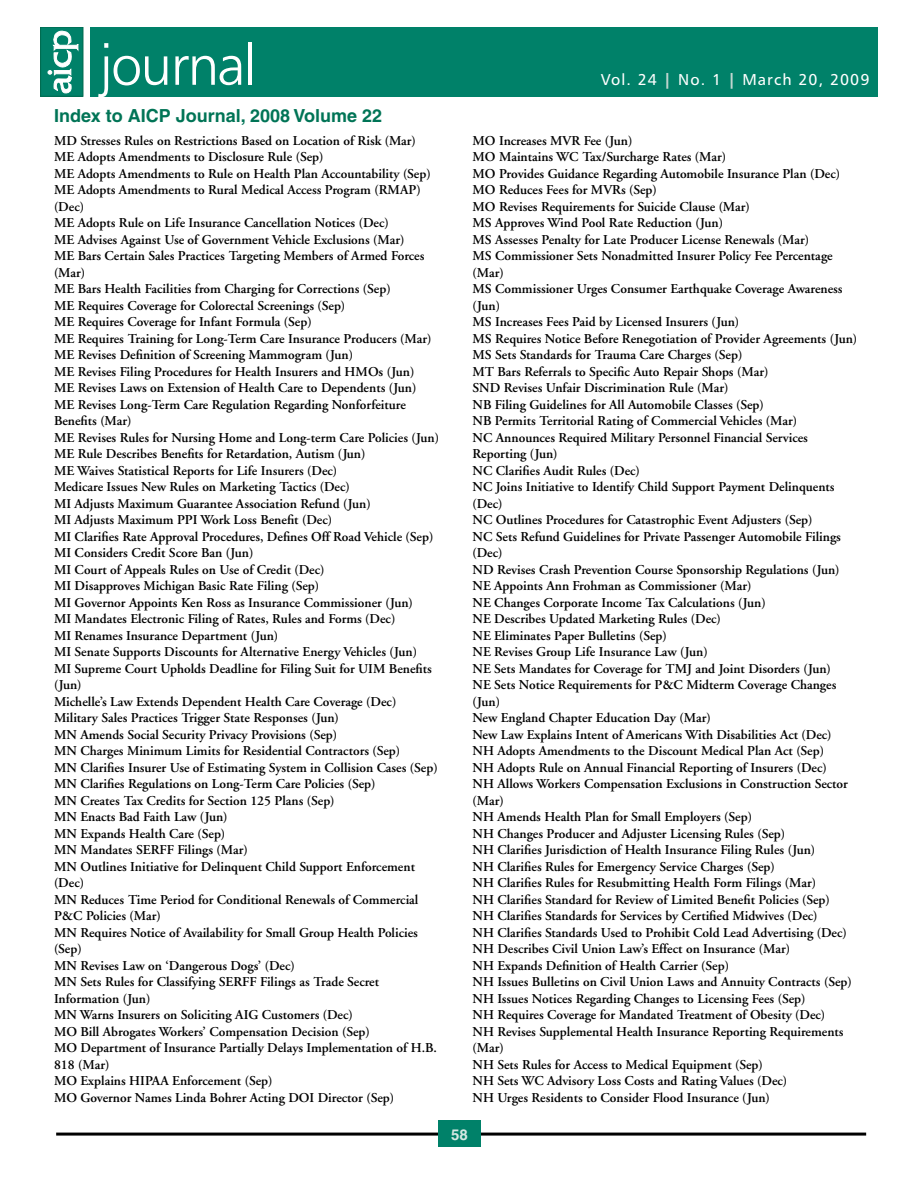
<style>
.page{position:relative;width:918px;height:1188px;background:#fff}
.page>*{position:absolute;margin:0;border:0;box-sizing:border-box;transform-origin:0 0}
.t1{font:57px "Humanist 777 BT Light B";letter-spacing:-.035em;color:#fff}
.t2{font:700 18px "Helvetica";color:#007456}
.t3{font:15.75px "Humanist 777 BT Roman B";letter-spacing:.07em;color:#fff}
.t4{font:700 15px "Helvetica";color:#d6e8e3}
.t5{font:600 13.5px/16.5px "Adobe Garamond";color:#000}
.s1{font-family:"Humanist 777 BT Black B";color:#c3d7d1}
</style>
<div class="page">
<hr style="left:56px;top:1133px;width:810px;height:3px;background:#000">
<div style="left:438px;top:1120px;width:43px;height:27px;background:#008169"></div>
<div style="left:90px;top:27px;width:787px;height:69px;background:#008169"></div>
<div style="left:41px;top:27px;width:42px;height:69px;background:#008169"></div>
<div style="left:40px;top:27px;width:43px;height:69px;border:1px solid #006a4f"></div>
<svg style="left:48px;top:30px;width:30px;height:65px"></svg>
<h1 class="t1" style="left:100px;top:30px;width:158px">journal</h1>
<h2 class="t2" style="left:54px;top:105px;width:330px">Index to AICP Journal, 2008 Volume 22</h2>
<p class="t3" style="left:601px;top:70px;width:270px">Vol. 24 <span class="s1">|</span> No. 1 <span class="s1">|</span> March 20, 2009</p>
<p class="t5" style="left:54px;top:133px;width:387px">MD Stresses Rules on Restrictions Based on Location of Risk (Mar)<br>ME Adopts Amendments to Disclosure Rule (Sep)<br>ME Adopts Amendments to Rule on Health Plan Accountability (Sep)<br>ME Adopts Amendments to Rural Medical Access Program (RMAP) (Dec)<br>ME Adopts Rule on Life Insurance Cancellation Notices (Dec)<br>ME Advises Against Use of Government Vehicle Exclusions (Mar)<br>ME Bars Certain Sales Practices Targeting Members of Armed Forces (Mar)<br>ME Bars Health Facilities from Charging for Corrections (Sep)<br>ME Requires Coverage for Colorectal Screenings (Sep)<br>ME Requires Coverage for Infant Formula (Sep)<br>ME Requires Training for Long-Term Care Insurance Producers (Mar)<br>ME Revises Definition of Screening Mammogram (Jun)<br>ME Revises Filing Procedures for Health Insurers and HMOs (Jun)<br>ME Revises Laws on Extension of Health Care to Dependents (Jun)<br>ME Revises Long-Term Care Regulation Regarding Nonforfeiture Benefits (Mar)<br>ME Revises Rules for Nursing Home and Long-term Care Policies (Jun)<br>ME Rule Describes Benefits for Retardation, Autism (Jun)<br>ME Waives Statistical Reports for Life Insurers (Dec)<br>Medicare Issues New Rules on Marketing Tactics (Dec)<br>MI Adjusts Maximum Guarantee Association Refund (Jun)<br>MI Adjusts Maximum PPI Work Loss Benefit (Dec)<br>MI Clarifies Rate Approval Procedures, Defines Off Road Vehicle (Sep)<br>MI Considers Credit Score Ban (Jun)<br>MI Court of Appeals Rules on Use of Credit (Dec)<br>MI Disapproves Michigan Basic Rate Filing (Sep)<br>MI Governor Appoints Ken Ross as Insurance Commissioner (Jun)<br>MI Mandates Electronic Filing of Rates, Rules and Forms (Dec)<br>MI Renames Insurance Department (Jun)<br>MI Senate Supports Discounts for Alternative Energy Vehicles (Jun)<br>MI Supreme Court Upholds Deadline for Filing Suit for UIM Benefits (Jun)<br>Michelle’s Law Extends Dependent Health Care Coverage (Dec)<br>Military Sales Practices Trigger State Responses (Jun)<br>MN Amends Social Security Privacy Provisions (Sep)<br>MN Charges Minimum Limits for Residential Contractors (Sep)<br>MN Clarifies Insurer Use of Estimating System in Collision Cases (Sep)<br>MN Clarifies Regulations on Long-Term Care Policies (Sep)<br>MN Creates Tax Credits for Section 125 Plans (Sep)<br>MN Enacts Bad Faith Law (Jun)<br>MN Expands Health Care (Sep)<br>MN Mandates SERFF Filings (Mar)<br>MN Outlines Initiative for Delinquent Child Support Enforcement (Dec)<br>MN Reduces Time Period for Conditional Renewals of Commercial P&amp;C Policies (Mar)<br>MN Requires Notice of Availability for Small Group Health Policies (Sep)<br>MN Revises Law on ‘Dangerous Dogs’ (Dec)<br>MN Sets Rules for Classifying SERFF Filings as Trade Secret Information (Jun)<br>MN Warns Insurers on Soliciting AIG Customers (Dec)<br>MO Bill Abrogates Workers’ Compensation Decision (Sep)<br>MO Department of Insurance Partially Delays Implementation of H.B.<br>818 (Mar)<br>MO Explains HIPAA Enforcement (Sep)<br>MO Governor Names Linda Bohrer Acting DOI Director (Sep)</p>
<p class="t5" style="left:472px;top:132px;width:386px">MO Increases MVR Fee (Jun)<br>MO Maintains WC Tax/Surcharge Rates (Mar)<br>MO Provides Guidance Regarding Automobile Insurance Plan (Dec)<br>MO Reduces Fees for MVRs (Sep)<br>MO Revises Requirements for Suicide Clause (Mar)<br>MS Approves Wind Pool Rate Reduction (Jun)<br>MS Assesses Penalty for Late Producer License Renewals (Mar)<br>MS Commissioner Sets Nonadmitted Insurer Policy Fee Percentage (Mar)<br>MS Commissioner Urges Consumer Earthquake Coverage Awareness (Jun)<br>MS Increases Fees Paid by Licensed Insurers (Jun)<br>MS Requires Notice Before Renegotiation of Provider Agreements (Jun)<br>MS Sets Standards for Trauma Care Charges (Sep)<br>MT Bars Referrals to Specific Auto Repair Shops (Mar)<br>SND Revises Unfair Discrimination Rule (Mar)<br>NB Filing Guidelines for All Automobile Classes (Sep)<br>NB Permits Territorial Rating of Commercial Vehicles (Mar)<br>NC Announces Required Military Personnel Financial Services Reporting (Jun)<br>NC Clarifies Audit Rules (Dec)<br>NC Joins Initiative to Identify Child Support Payment Delinquents (Dec)<br>NC Outlines Procedures for Catastrophic Event Adjusters (Sep)<br>NC Sets Refund Guidelines for Private Passenger Automobile Filings (Dec)<br>ND Revises Crash Prevention Course Sponsorship Regulations (Jun)<br>NE Appoints Ann Frohman as Commissioner (Mar)<br>NE Changes Corporate Income Tax Calculations (Jun)<br>NE Describes Updated Marketing Rules (Dec)<br>NE Eliminates Paper Bulletins (Sep)<br>NE Revises Group Life Insurance Law (Jun)<br>NE Sets Mandates for Coverage for TMJ and Joint Disorders (Jun)<br>NE Sets Notice Requirements for P&amp;C Midterm Coverage Changes (Jun)<br>New England Chapter Education Day (Mar)<br>New Law Explains Intent of Americans With Disabilities Act (Dec)<br>NH Adopts Amendments to the Discount Medical Plan Act (Sep)<br>NH Adopts Rule on Annual Financial Reporting of Insurers (Dec)<br>NH Allows Workers Compensation Exclusions in Construction Sector (Mar)<br>NH Amends Health Plan for Small Employers (Sep)<br>NH Changes Producer and Adjuster Licensing Rules (Sep)<br>NH Clarifies Jurisdiction of Health Insurance Filing Rules (Jun)<br>NH Clarifies Rules for Emergency Service Charges (Sep)<br>NH Clarifies Rules for Resubmitting Health Form Filings (Mar)<br>NH Clarifies Standard for Review of Limited Benefit Policies (Sep)<br>NH Clarifies Standards for Services by Certified Midwives (Dec)<br>NH Clarifies Standards Used to Prohibit Cold Lead Advertising (Dec)<br>NH Describes Civil Union Law’s Effect on Insurance (Mar)<br>NH Expands Definition of Health Carrier (Sep)<br>NH Issues Bulletins on Civil Union Laws and Annuity Contracts (Sep)<br>NH Issues Notices Regarding Changes to Licensing Fees (Sep)<br>NH Requires Coverage for Mandated Treatment of Obesity (Dec)<br>NH Revises Supplemental Health Insurance Reporting Requirements (Mar)<br>NH Sets Rules for Access to Medical Equipment (Sep)<br>NH Sets WC Advisory Loss Costs and Rating Values (Dec)<br>NH Urges Residents to Consider Flood Insurance (Jun)</p>
<p class="t4" style="left:451px;top:1125px;width:18px">58</p>
</div>
